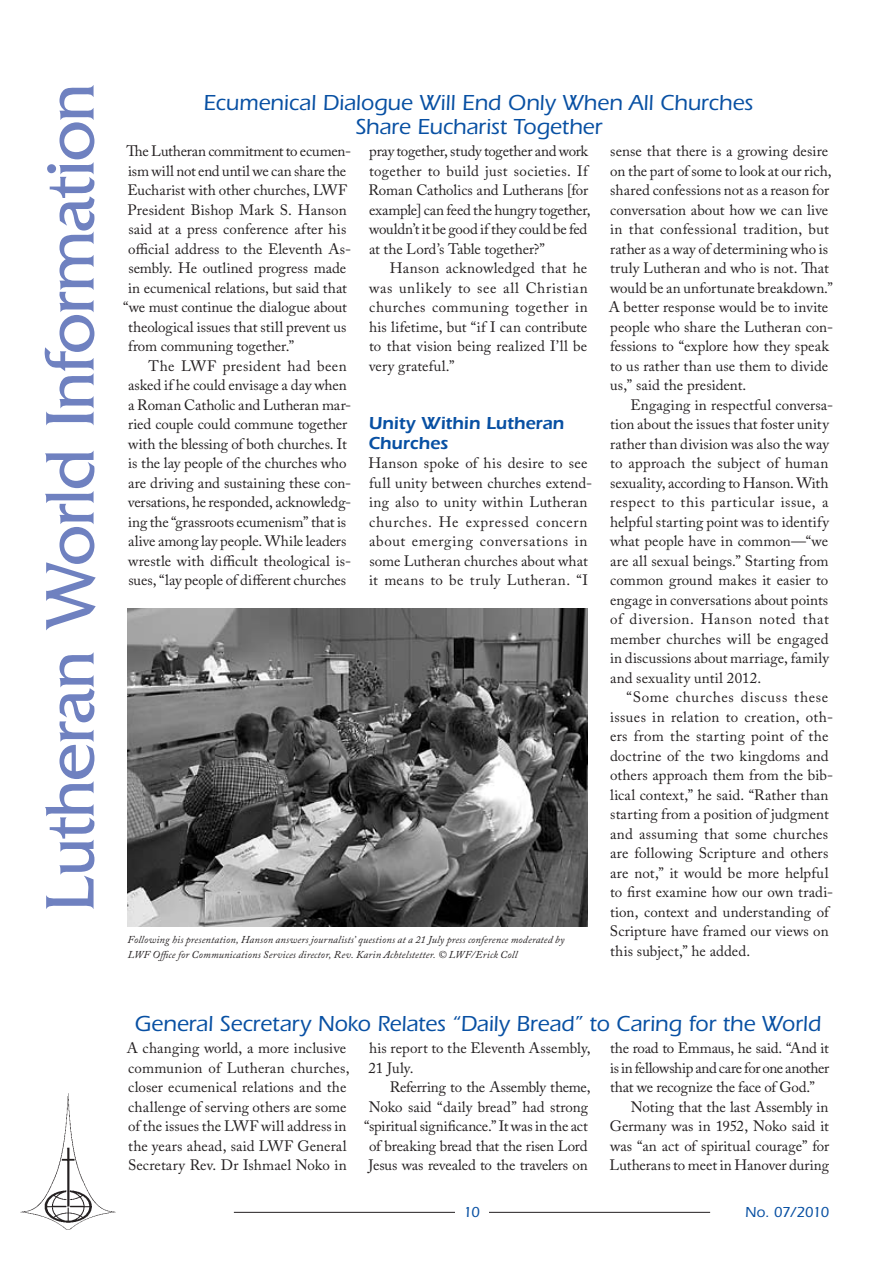
<style>
.page{position:relative;width:893px;height:1263px;background:#fff}
.page>*{position:absolute;margin:0;border:0;box-sizing:border-box;transform-origin:0 0}
.t1{font:72px "Friz Quadrata";letter-spacing:-.02em;color:#6f81c0}
.t2{font:500 22.5px/24px "Itc Eras";letter-spacing:-.005em;color:#0850a3;text-align:center}
.t3{font:600 18px/19.5px "Itc Eras";color:#0850a3}
.t4{font:15px/19.5px "Adobe Caslon Pro";letter-spacing:.005em;color:#231f20}
.t5{font:15px/19.5px "Adobe Caslon Pro";letter-spacing:.025em;color:#231f20}
.t6{font:15px "Adobe Caslon Pro";letter-spacing:-.015em;color:#231f20}
.t7{font:15px "Adobe Caslon Pro";letter-spacing:-.03em;color:#231f20}
.t8{font:15px "Adobe Caslon Pro";letter-spacing:-.02em;color:#231f20}
.t9{font:500 15px "Itc Eras";letter-spacing:-.07em;color:#0850a3}
.t10{font:italic 10.5px/15px "Adobe Caslon Pro";letter-spacing:.015em;color:#231f20}
</style>
<div class="page">
<hr style="left:489px;top:1212px;width:221px;height:1px;background:#231f20">
<hr style="left:234px;top:1212px;width:221px;height:1px;background:#231f20">
<img style="left:20px;top:1093px;width:96px;height:137px">
<img style="left:128px;top:608px;width:460px;height:319px">
<h1 class="t1" style="left:30px;top:912px;width:830px;rotate:-90deg">Lutheran World Information</h1>
<h2 class="t2" style="left:204px;top:91px;width:551px">Ecumenical Dialogue Will End Only When All Churches<br>Share Eucharist Together</h2>
<p class="t6" style="left:127px;top:142px;width:226px">The Lutheran commitment to ecumen-</p>
<p class="t4" style="left:128px;top:161px;width:220px">ism will not end until we can share the</p>
<p class="t4" style="left:127px;top:180px;width:221px">Eucharist with other churches, LWF</p>
<p class="t4" style="left:128px;top:200px;width:220px">President Bishop Mark S. Hanson</p>
<p class="t4" style="left:128px;top:219px;width:220px">said at a press conference after his</p>
<p class="t4" style="left:128px;top:239px;width:224px">official address to the Eleventh As-</p>
<p class="t4" style="left:128px;top:258px;width:219px">sembly. He outlined progress made</p>
<p class="t4" style="left:128px;top:278px;width:220px">in ecumenical relations, but said that</p>
<p class="t4" style="left:123px;top:297px;width:225px">“we must continue the dialogue about</p>
<p class="t4" style="left:128px;top:317px;width:220px">theological issues that still prevent us</p>
<p class="t4" style="left:128px;top:336px;width:167px">from communing together.”</p>
<p class="t5" style="left:149px;top:356px;width:200px">The LWF president had been</p>
<p class="t4" style="left:128px;top:375px;width:220px">asked if he could envisage a day when</p>
<p class="t4" style="left:128px;top:395px;width:225px">a Roman Catholic and Lutheran mar-</p>
<p class="t4" style="left:128px;top:414px;width:221px">ried couple could commune together</p>
<p class="t4" style="left:128px;top:434px;width:220px">with the blessing of both churches. It</p>
<p class="t4" style="left:128px;top:453px;width:220px">is the lay people of the churches who</p>
<p class="t4" style="left:128px;top:473px;width:225px">are driving and sustaining these con-</p>
<p class="t4" style="left:128px;top:492px;width:225px">versations, he responded, acknowledg-</p>
<p class="t4" style="left:128px;top:512px;width:220px">ing the “grassroots ecumenism” that is</p>
<p class="t4" style="left:128px;top:531px;width:220px">alive among lay people. While leaders</p>
<p class="t4" style="left:128px;top:551px;width:225px">wrestle with difficult theological is-</p>
<p class="t4" style="left:128px;top:570px;width:219px">sues, “lay people of different churches</p>
<p class="t4" style="left:369px;top:141px;width:224px">pray together, study together and work together to build just societies. If Roman Catholics and Lutherans [for example] can feed the hungry together, wouldn’t it be good if they could be fed at the Lord’s Table together?”</p>
<p class="t4" style="left:369px;top:258px;width:220px;text-align:justify;text-indent:21px">Hanson acknowledged that he was unlikely to see all Christian churches communing together in his lifetime, but “if I can contribute to that vision being realized I’ll be very grateful.”</p>
<p class="t4" style="left:609px;top:141px;width:226px">sense that there is a growing desire on the part of some to look at our rich, shared confessions not as a reason for conversation about how we can live in that confessional tradition, but rather as a way of determining who is truly Lutheran and who is not. That would be an unfortunate breakdown.” A better response would be to invite people who share the Lutheran con&shy;fessions to “explore how they speak to us rather than use them to divide us,” said the president.</p>
<p class="t4" style="left:610px;top:395px;width:225px;text-indent:21px">Engaging in respectful conversa&shy;tion about the issues that foster unity rather than division was also the way to approach the subject of human sexuality, according to Hanson. With respect to this particular issue, a helpful starting point was to identify what people have in common—“we are all sexual beings.” Starting from common ground makes it easier to engage in conversations about points of diversion. Hanson noted that member churches will be engaged in discussions about marriage, family and sexuality until 2012.</p>
<p class="t4" style="left:610px;top:687px;width:225px;text-indent:16px">“Some churches discuss these issues in relation to creation, oth&shy;ers from the starting point of the doctrine of the two kingdoms and others approach them from the bib&shy;lical context,” he said. “Rather than starting from a position of judgment and assuming that some churches are following Scripture and others are not,” it would be more helpful to first examine how our own tradi&shy;tion, context and understanding of Scripture have framed our views on this subject,” he added.</p>
<p class="t3" style="left:368px;top:413px;width:197px">Unity Within Lutheran<br>Churches</p>
<p class="t5" style="left:369px;top:453px;width:225px">Hanson spoke of his desire to see full unity between churches extend&shy;ing also to unity within Lutheran churches. He expressed concern about emerging conversations in some Lutheran churches about what it means to be truly Lutheran. “I</p>
<p class="t10" style="left:128px;top:932px;width:438px">Following his presentation, Hanson answers journalists’ questions at a 21 July press conference moderated by<br>LWF Office for Communications Services director, Rev. Karin Achtelstetter. © LWF/Erick Coll</p>
<h2 class="t2" style="left:135px;top:1011px;width:688px">General Secretary Noko Relates “Daily Bread” to Caring for the World</h2>
<p class="t4" style="left:127px;top:1038px;width:224px">A changing world, a more inclusive communion of Lutheran churches, closer ecumenical relations and the challenge of serving others are some of the issues the LWF will address in the years ahead, said LWF General Secretary Rev. Dr Ishmael Noko in</p>
<p class="t4" style="left:369px;top:1038px;width:224px">his report to the Eleventh Assembly,<br>21 July.</p>
<p class="t8" style="left:610px;top:1039px;width:220px">the road to Emmaus, he said. “And it</p>
<p class="t7" style="left:610px;top:1059px;width:221px">is in fellowship and care for one another</p>
<p class="t6" style="left:610px;top:1078px;width:206px">that we recognize the face of God.”</p>
<p class="t4" style="left:631px;top:1097px;width:199px">Noting that the last Assembly in</p>
<p class="t4" style="left:610px;top:1116px;width:221px">Germany was in 1952, Noko said it</p>
<p class="t4" style="left:610px;top:1136px;width:221px">was “an act of spiritual courage” for</p>
<p class="t4" style="left:609px;top:1155px;width:221px">Lutherans to meet in Hanover during</p>
<p class="t4" style="left:364px;top:1077px;width:228px;text-align:right">Referring to the Assembly theme, Noko said “daily bread” had strong “spiritual significance.” It was in the act of breaking bread that the risen Lord Jesus was revealed to the travelers on</p>
<p class="t9" style="left:463px;top:1203px;width:18px">10</p>
<p class="t9" style="left:745px;top:1203px;width:86px">No. 07/2010</p>
</div>
